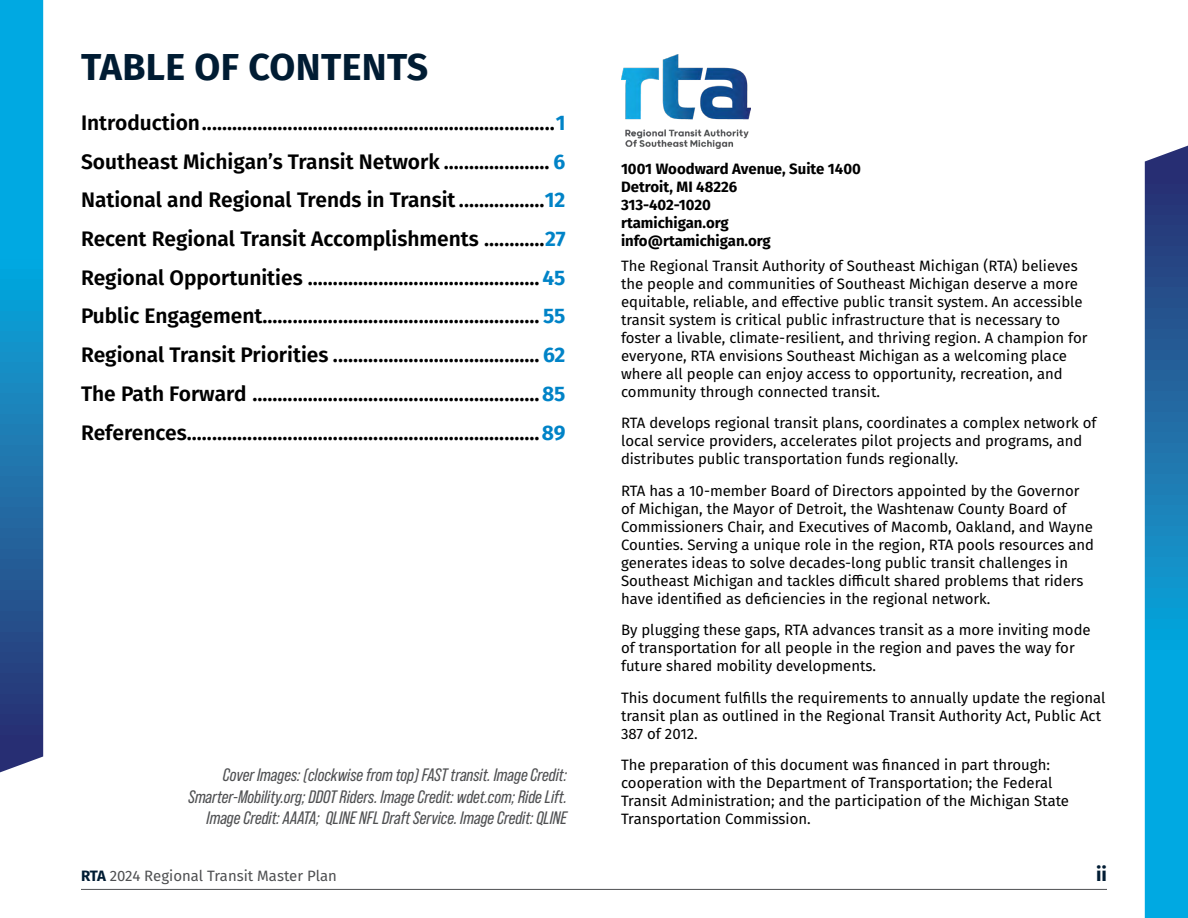
<style>
.page{position:relative;width:1188px;height:918px;background:#fff}
.page>*{position:absolute;margin:0;border:0;box-sizing:border-box;transform-origin:0 0}
.t1{font:700 37.5px "Fira Sans";letter-spacing:.01em;color:#001c33}
.t2{font:600 21px "Fira Sans";color:#000}
.t3{font:700 19.5px "Fira Sans";color:#001c33}
.Figure_-_Cover{font:italic 18px/21.6px "Bebas Neue Pro";color:#4f5052;text-align:right}
._10_Pt_Body_LA{font:15px/18px "Fira Sans";color:#000}
._10_Pt_LA{font:700 15px "Fira Sans";color:#000}
.t4{font:15px "Fira Sans";color:#4f5052}
.s1{font-weight:700;color:#0083c7}
.s2{font-weight:700;color:#001c33}
</style>
<div class="page">
<svg style="left:1145px;top:146px;width:43px;height:772px"></svg>
<svg style="left:0;top:0;width:43px;height:772px"></svg>
<hr style="left:81px;top:889px;width:1026px;height:1px;background:#4f5052">
<img style="left:621px;top:54px;width:130px;height:95px">
<h1 class="t1" style="left:81px;top:36px;width:349px">TABLE OF CONTENTS</h1>
<p class="t2" style="left:81px;top:105px;width:486px">Introduction......................................................................<span class="s1">1</span></p>
<p class="t2" style="left:81px;top:144px;width:486px">Southeast Michigan’s Transit Network ..................... <span class="s1">6</span></p>
<p class="t2" style="left:81px;top:183px;width:486px">National and Regional Trends in Transit .................<span class="s1">12</span></p>
<p class="t2" style="left:81px;top:221px;width:486px">Recent Regional Transit Accomplishments ............<span class="s1">27</span></p>
<p class="t2" style="left:81px;top:260px;width:486px">Regional Opportunities ..............................................<span class="s1">45</span></p>
<p class="t2" style="left:81px;top:299px;width:486px">Public Engagement....................................................... <span class="s1">55</span></p>
<p class="t2" style="left:81px;top:338px;width:486px">Regional Transit Priorities ......................................... <span class="s1">62</span></p>
<p class="t2" style="left:81px;top:376px;width:486px">The Path Forward .........................................................<span class="s1">85</span></p>
<p class="t2" style="left:81px;top:415px;width:486px">References......................................................................<span class="s1">89</span></p>
<p class="Figure_-_Cover" style="left:188px;top:764px;width:380px">Cover Images: (clockwise from top) FAST transit. Image Credit:<br>Smarter-Mobility.org; DDOT Riders. Image Credit: wdet.com; Ride Lift.<br>Image Credit: AAATA; QLINE NFL Draft Service. Image Credit: QLINE</p>
<p class="_10_Pt_LA" style="left:621px;top:156px;width:241px">1001 Woodward Avenue, Suite 1400</p>
<p class="_10_Pt_LA" style="left:621px;top:174px;width:118px">Detroit, MI 48226</p>
<p class="_10_Pt_LA" style="left:621px;top:192px;width:91px">313-402-1020</p>
<p class="_10_Pt_LA" style="left:621px;top:210px;width:109px">rtamichigan.org</p>
<p class="_10_Pt_LA" style="left:621px;top:228px;width:151px">info@rtamichigan.org</p>
<p class="_10_Pt_Body_LA" style="left:621px;top:256px;width:468px">The Regional Transit Authority of Southeast Michigan (RTA) believes the people and communities of Southeast Michigan deserve a more equitable, reliable, and effective public transit system. An accessible transit system is critical public infrastructure that is necessary to foster a livable, climate-resilient, and thriving region. A champion for everyone, RTA envisions Southeast Michigan as a welcoming place where all people can enjoy access to opportunity, recreation, and community through connected transit.</p>
<p class="_10_Pt_Body_LA" style="left:621px;top:413px;width:477px">RTA develops regional transit plans, coordinates a complex network of local service providers, accelerates pilot projects and programs, and distributes public transportation funds regionally.</p>
<p class="_10_Pt_Body_LA" style="left:621px;top:481px;width:475px">RTA has a 10-member Board of Directors appointed by the Governor of Michigan, the Mayor of Detroit, the Washtenaw County Board of Commissioners Chair, and Executives of Macomb, Oakland, and Wayne Counties. Serving a unique role in the region, RTA pools resources and generates ideas to solve decades-long public transit challenges in Southeast Michigan and tackles difficult shared problems that riders have identified as deficiencies in the regional network.</p>
<p class="_10_Pt_Body_LA" style="left:621px;top:620px;width:471px">By plugging these gaps, RTA advances transit as a more inviting mode of transportation for all people in the region and paves the way for future shared mobility developments.</p>
<p class="_10_Pt_Body_LA" style="left:621px;top:688px;width:486px">This document fulfills the requirements to annually update the regional transit plan as outlined in the Regional Transit Authority Act, Public Act<br>387 of 2012.</p>
<p class="_10_Pt_Body_LA" style="left:621px;top:755px;width:450px">The preparation of this document was financed in part through: cooperation with the Department of Transportation; the Federal Transit Administration; and the participation of the Michigan State Transportation Commission.</p>
<p class="t4" style="left:81px;top:864px;width:257px"><span class="s2">RTA</span> 2024 Regional Transit Master Plan</p>
<h3 class="t3" style="left:1096px;top:858px;width:12px">ii</h3>
</div>
